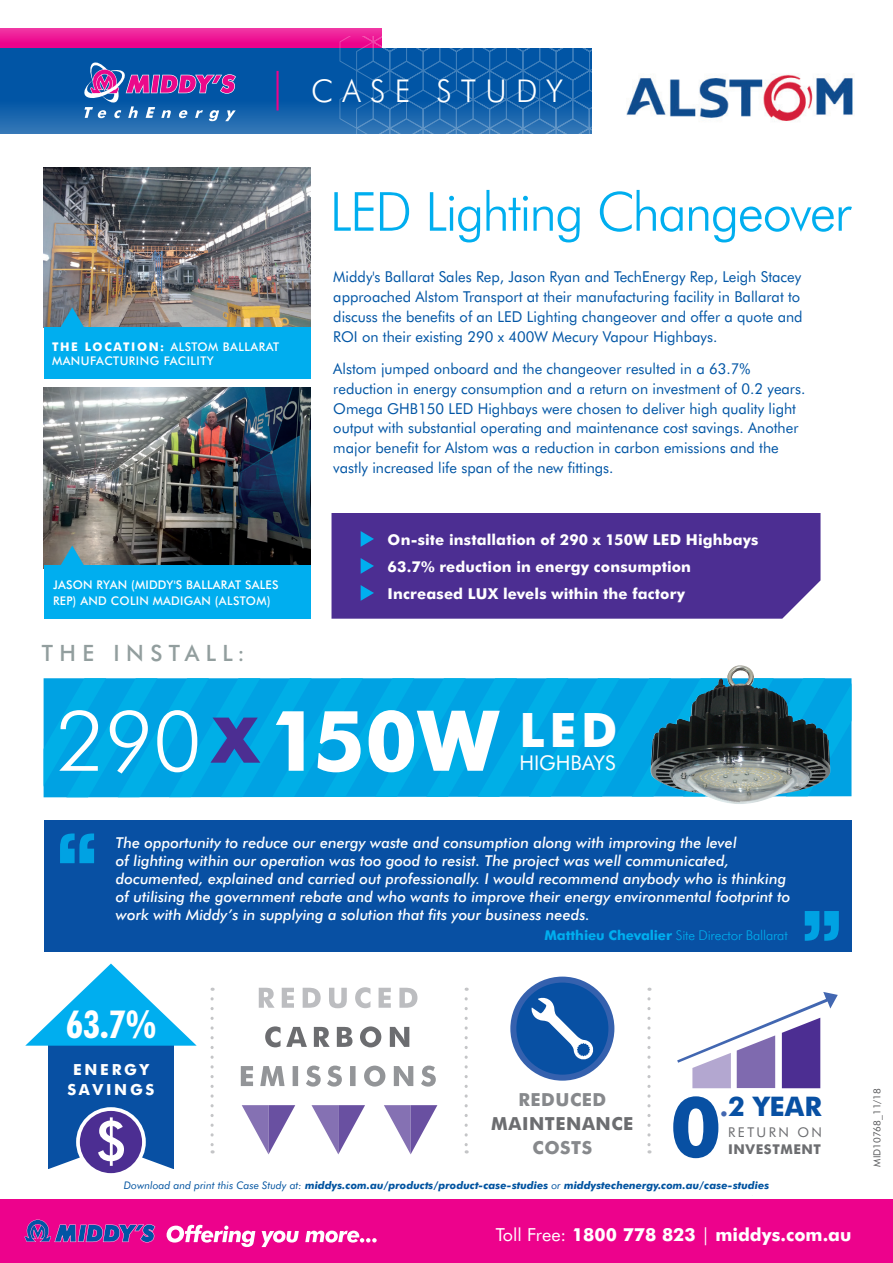
<style>
.page{position:relative;width:893px;height:1263px;background:#fff}
.page>*{position:absolute;margin:0;border:0;box-sizing:border-box;transform-origin:0 0}
.t1{font:700 84px "Futura BT";color:#fff}
.t2{font:300 84px "Futura BT";color:#fff}
.t3{font:700 84px "Avant Garde IT Cby BT";color:#4c2e92}
.t4{font:700 83.4px "Futura BT";color:#0850a3}
.text_bullets{font:300 53.85px "Futura BT";letter-spacing:-.035em;color:#00aeef}
.t5{font:700 47.55px "Futura BT";color:#fff}
.t6{font:700 condensed 38.55px "Futura BT";color:#fff}
.text_bullets-2{font:300 31.5px "Futura BT";letter-spacing:.3em;color:#fff}
.t7{font:700 27px "Futura BT";color:#0850a3}
.text_bullets-3{font:500 22.5px "Futura BT";letter-spacing:.29em;color:#929e9e}
.t8{font:20.4px "Futura BT";color:#fff}
.Body_Text{font:700 18px "Futura BT";color:#fff}
.t9{font:700 18px/24px "Futura BT";letter-spacing:.03em;color:#87898c;text-align:center}
.t10{font:700 15.3px/20.1px "Futura BT";letter-spacing:.18em;color:#fff;text-align:center}
.t11{font:15px/19.8px "Futura BT";color:#0155a5}
.Bulk_ligh_green{font:italic 500 15px/18px "Futura BT";color:#fff}
.diagram_text{font:700 15px/27px "Futura BT";letter-spacing:.01em;color:#fff}
.diagram_text-2{font:300 13.5px "Futura BT";letter-spacing:-.01em;color:#00aeef}
.t12{font:700 13.5px "Futura BT";letter-spacing:.04em;color:#6c6d70}
.t13{font:13.5px "Futura BT";letter-spacing:.18em;color:#6c6d70}
.text_bullets-4{font:500 12px/16.5px "Futura BT";letter-spacing:.02em;color:#fff}
.text_bullets-5{font:500 12px/14.4px "Futura BT";letter-spacing:.04em;color:#fff}
.t14{font:italic 700 10.5px "Futura BT";color:#0153a0}
.t15{font:9.75px "Futura BT";color:#57585a}
.s1{font-weight:700}
.s2{color:#6c6d70}
.s3{color:#4267b1}
.s4{font-weight:400}
</style>
<div class="page">
<svg style="left:44px;top:678px;width:807px;height:119px;fill:#00a2e3"></svg>
<div style="left:331px;top:513px;width:489px;height:106px;background:#4c2e92"></div>
<img style="left:44px;top:168px;width:266px;height:160px">
<img style="left:44px;top:387px;width:266px;height:178px">
<svg style="left:361px;top:531px;width:13px;height:16px"></svg>
<svg style="left:361px;top:558px;width:13px;height:16px"></svg>
<svg style="left:361px;top:585px;width:13px;height:16px"></svg>
<div style="left:44px;top:820px;width:807px;height:131px;background:#0850a3"></div>
<svg style="left:60px;top:833px;width:34px;height:30px"></svg>
<svg style="left:805px;top:911px;width:34px;height:30px"></svg>
<svg style="left:0;top:28px;width:382px;height:21px"></svg>
<svg style="left:0;top:49px;width:340px;height:85px;fill:#0155a5"></svg>
<svg style="left:340px;top:36px;width:252px;height:98px"></svg>
<hr style="left:276px;top:71px;width:3px;height:40px;background:#ed028c">
<svg style="left:83px;top:61px;width:153px;height:60px"></svg>
<div style="left:44px;top:328px;width:266px;height:51px;background:#00aeef"></div>
<div style="left:44px;top:565px;width:266px;height:54px;background:#00aeef"></div>
<svg style="left:60px;top:307px;width:24px;height:21px"></svg>
<svg style="left:60px;top:546px;width:24px;height:19px"></svg>
<svg style="left:210px;top:999px;width:4px;height:154px"></svg>
<svg style="left:465px;top:999px;width:3px;height:154px"></svg>
<svg style="left:647px;top:999px;width:4px;height:154px"></svg>
<svg style="left:241px;top:1065px;width:195px;height:21px"></svg>
<svg style="left:265px;top:1026px;width:144px;height:21px"></svg>
<svg style="left:259px;top:987px;width:158px;height:21px"></svg>
<svg style="left:312px;top:1105px;width:53px;height:49px"></svg>
<svg style="left:384px;top:1105px;width:53px;height:49px"></svg>
<svg style="left:677px;top:992px;width:161px;height:96px"></svg>
<div style="left:0;top:1199px;width:893px;height:64px;background:#ed028c"></div>
<svg style="left:25px;top:1219px;width:130px;height:23px"></svg>
<svg style="left:167px;top:1225px;width:210px;height:22px"></svg>
<img style="left:626px;top:74px;width:228px;height:47px">
<img style="left:650px;top:665px;width:180px;height:139px">
<svg style="left:513px;top:979px;width:98px;height:99px;fill:#0850a3"></svg>
<div style="left:510px;top:976px;width:104px;height:105px;border:6px solid #3561ae;border-radius:50%"></div>
<div style="left:48px;top:1039px;width:126px;height:130px;background:#0850a3"></div>
<svg style="left:25px;top:963px;width:172px;height:83px"></svg>
<svg style="left:78px;top:1109px;width:66px;height:66px"></svg>
<div style="left:76px;top:1107px;width:70px;height:70px;border:4px solid #fff;border-radius:50%"></div>
<svg style="left:49px;top:1117px;width:124px;height:52px"></svg>
<svg style="left:242px;top:1105px;width:53px;height:49px"></svg>
<svg style="left:532px;top:997px;width:62px;height:63px"></svg>
<p class="text_bullets-2" style="left:311px;top:72px;width:253px">CASE STUDY</p>
<p class="text_bullets-5" style="left:52px;top:339px;width:229px"><span class="s1">THE LOCATION:</span> ALSTOM BALLARAT<br>MANUFACTURING FACILITY</p>
<p class="text_bullets-4" style="left:53px;top:576px;width:227px">JASON RYAN (MIDDY'S BALLARAT SALES<br>REP) AND COLIN MADIGAN (ALSTOM)</p>
<p class="text_bullets-3" style="left:42px;top:639px;width:204px">THE INSTALL:</p>
<p class="text_bullets" style="left:330px;top:179px;width:523px">LED Lighting Changeover</p>
<p class="t11" style="left:333px;top:267px;width:471px">Middy's Ballarat Sales Rep, Jason Ryan and TechEnergy Rep, Leigh Stacey approached Alstom Transport at their manufacturing facility in Ballarat to discuss the benefits of an LED Lighting changeover and offer a quote and ROI on their existing 290 x 400W Mecury Vapour Highbays.</p>
<p class="t11" style="left:333px;top:359px;width:474px">Alstom jumped onboard and the changeover resulted in a 63.7% reduction in energy consumption and a return on investment of 0.2 years.<br>Omega GHB150 LED Highbays were chosen to deliver high quality light output with substantial operating and maintenance cost savings. Another major benefit for Alstom was a reduction in carbon emissions and the vastly increased life span of the new fittings.</p>
<p class="diagram_text" style="left:388px;top:526px;width:372px">On-site installation of 290 x 150W LED Highbays<br>63.7% reduction in energy consumption<br>Increased LUX levels within the factory</p>
<p class="t2" style="left:56px;top:690px;width:147px">290</p>
<p class="t3" style="left:213px;top:682px;width:47px">x</p>
<p class="t1" style="left:268px;top:690px;width:232px">150W</p>
<p class="t5" style="left:519px;top:701px;width:100px">LED</p>
<p class="t8" style="left:519px;top:750px;width:98px">HIGHBAYS</p>
<p class="Bulk_ligh_green" style="left:116px;top:833px;width:676px">The opportunity to reduce our energy waste and consumption along with improving the level<br>of lighting within our operation was too good to resist. The project was well communicated, documented, explained and carried out professionally. I would recommend anybody who is thinking of utilising the government rebate and who wants to improve their energy environmental footprint to work with Middy’s in supplying a solution that fits your business needs.</p>
<p class="diagram_text-2" style="left:544px;top:927px;width:245px"><span class="s1">Matthieu Chevalier</span> Site Director Ballarat</p>
<p class="t6" style="left:66px;top:1001px;width:92px">63.7%</p>
<p class="t10" style="left:67px;top:1059px;width:89px">ENERGY<br>SAVINGS</p>
<p class="t9" style="left:491px;top:1088px;width:144px">REDUCED<br><span class="s2">MAINTENANCE<br></span>COSTS</p>
<p class="t7" style="left:720px;top:1089px;width:103px"><span class="s3">.</span>2 YEAR</p>
<p class="t13" style="left:728px;top:1124px;width:95px">RETURN ON</p>
<p class="t4" style="left:670px;top:1076px;width:54px">0</p>
<p class="t12" style="left:728px;top:1140px;width:94px">INVESTMENT</p>
<p class="t14" style="left:124px;top:1179px;width:647px"><span class="s4">Download and print this Case Study at:</span> middys.com.au/products/product-case-studies <span class="s4">or</span> middystechenergy.com.au/case-studies</p>
<p class="Body_Text" style="left:496px;top:1224px;width:357px"><span class="s4">Toll Free:</span> 1800 778 823 <span class="s4">|</span> middys.com.au</p>
<p class="t15" style="left:871px;top:1166px;width:80px;rotate:-90deg">MID10768_11/18</p>
</div>
